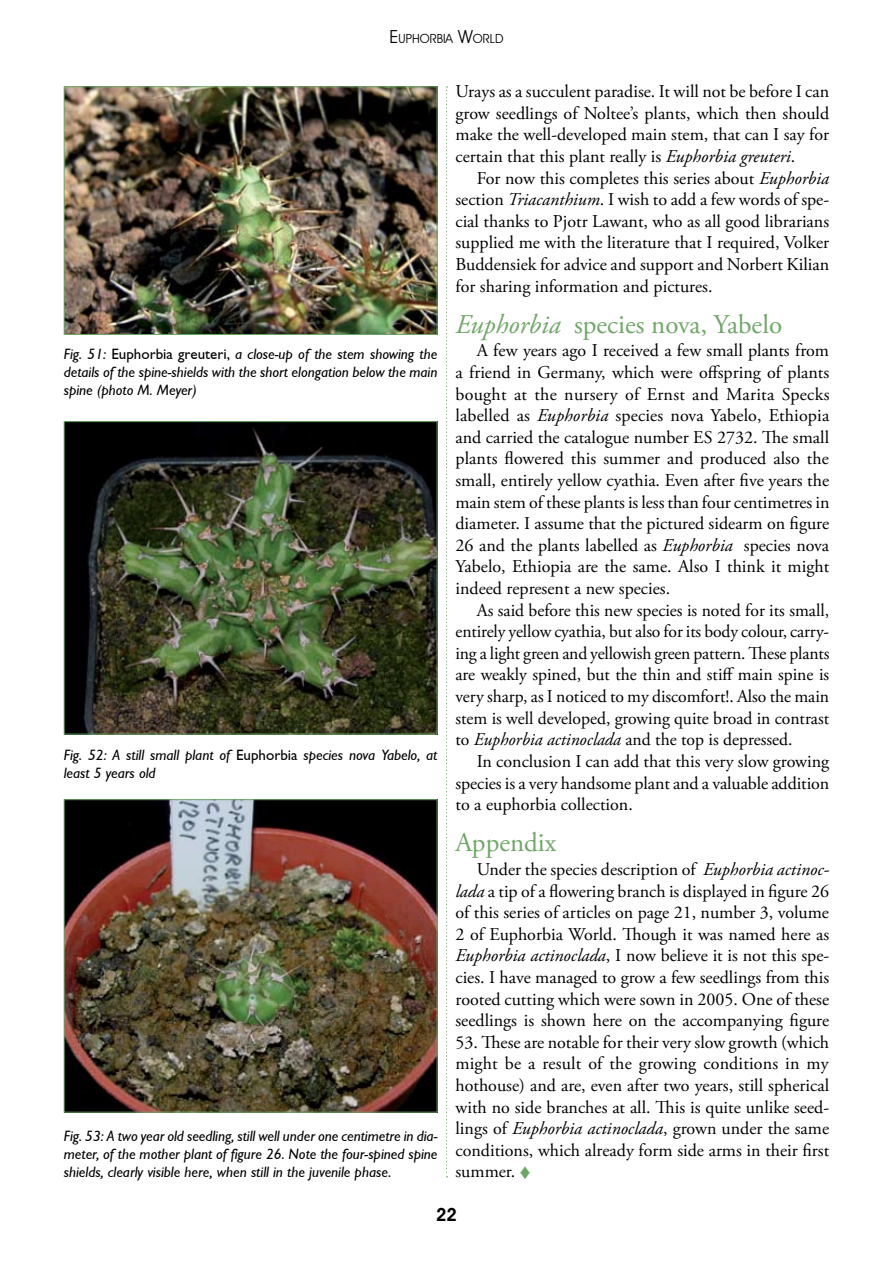
<style>
.page{position:relative;width:893px;height:1263px;background:#fff}
.page>*{position:absolute;margin:0;border:0;box-sizing:border-box;transform-origin:0 0}
.t1{font:27px "Adobe Garamond Pro";color:#6fa767}
.t2{font:18px/21.6px "Adobe Garamond Pro";color:#000;text-align:justify}
.t3{font:600 18px "Avant Garde IT Cby BT";color:#000}
.t4{font:italic 15px/18px "Gill S Si";color:#000;text-align:justify}
.t5{font:12.6px "Avant Garde IT Cby BT";color:#000}
.s1{font-size:18px}
.s2{font-style:normal}
.s3{font-style:italic}
</style>
<div class="page">
<img style="left:66px;top:801px;width:369px;height:309px">
<div style="left:64px;top:799px;width:373px;height:313px;border:1px solid #6ca665"></div>
<img style="left:66px;top:423px;width:369px;height:309px">
<div style="left:64px;top:421px;width:373px;height:313px;border:1px solid #6ca665"></div>
<img style="left:66px;top:88px;width:369px;height:245px">
<div style="left:64px;top:86px;width:373px;height:249px;border:1px solid #6ca665"></div>
<svg style="left:446px;top:86px;width:1px;height:1091px"></svg>
<p class="t5" style="left:390px;top:31px;width:115px"><span class="s1">E</span>UPHORBIA <span class="s1">W</span>ORLD</p>
<p class="t4" style="left:64px;top:345px;width:375px">Fig. 51: <span class="s2">Euphorbia greuteri,</span> a close-up of the stem showing the de-tails of the spine-shields with the short elongation below the main spine (photo M. Meyer)</p>
<p class="t4" style="left:64px;top:745px;width:375px">Fig. 52: A still small plant of <span class="s2">Euphorbia</span> species nova Yabelo, at least 5 years old</p>
<p class="t4" style="left:64px;top:1127px;width:375px">Fig. 53: A two year old seedling, still well under one centimetre in dia&shy;meter, of the mother plant of figure 26. Note the four-spined spine shields, clearly visible here, when still in the juvenile phase.</p>
<p class="t2" style="left:455px;top:81px;width:375px">Urays as a succulent paradise. It will not be before I can grow seedlings of Noltee’s plants, which then should make the well-developed main stem, that can I say for certain that this plant really is <span class="s3">Euphorbia greuteri</span>.</p>
<p class="t2" style="left:455px;top:168px;width:375px;text-indent:21px">For now this completes this series about <span class="s3">Euphorbia </span>section <span class="s3">Triacanthium</span>. I wish to add a few words of spe&shy;cial thanks to Pjotr Lawant, who as all good librarians supplied me with the literature that I required, Volker Buddensiek for advice and support and Norbert Kilian for sharing information and pictures.</p>
<h1 class="t1" style="left:455px;top:308px;width:328px"><span class="s3">Euphorbia</span> species nova, Yabelo</h1>
<p class="t2" style="left:455px;top:341px;width:375px;text-indent:21px">A few years ago I received a few small plants from a friend in Germany, which were offspring of plants bought at the nursery of Ernst and Marita Specks labelled as <span class="s3">Euphorbia</span> species nova Yabelo, Ethiopia and carried the catalogue number ES 2732. The small plants flowered this summer and produced also the small, entirely yellow cyathia. Even after five years the main stem of these plants is less than four centimetres in diameter. I assume that the pictured sidearm on figure 26 and the plants labelled as <span class="s3">Euphorbia</span> species nova Yabelo, Ethiopia are the same. Also I think it might indeed represent a new species.</p>
<p class="t2" style="left:455px;top:600px;width:375px;text-indent:21px">As said before this new species is noted for its small, entirely yellow cyathia, but also for its body colour, carry&shy;ing a light green and yellowish green pattern. These plants are weakly spined, but the thin and stiff main spine is very sharp, as I noticed to my discomfort!. Also the main stem is well developed, growing quite broad in contrast to <span class="s3">Euphorbia actinoclada</span> and the top is depressed.</p>
<p class="t2" style="left:455px;top:751px;width:375px;text-indent:21px">In conclusion I can add that this very slow growing species is a very handsome plant and a valuable addition to a euphorbia collection.</p>
<h1 class="t1" style="left:455px;top:826px;width:103px">Appendix</h1>
<p class="t2" style="left:455px;top:859px;width:375px;text-indent:21px">Under the species description of <span class="s3">Euphorbia actinoc&shy;lada</span> a tip of a flowering branch is displayed in figure 26 of this series of articles on page 21, number 3, volume 2 of Euphorbia World. Though it was named here as <span class="s3">Euphorbia actinoclada</span>, I now believe it is not this spe&shy;cies. I have managed to grow a few seedlings from this rooted cutting which were sown in 2005. One of these seedlings is shown here on the accompanying figure</p>
<p class="t2" style="left:455px;top:1032px;width:375px">53. These are notable for their very slow growth (which might be a result of the growing conditions in my hothouse) and are, even after two years, still spherical with no side branches at all. This is quite unlike seed&shy;lings of <span class="s3">Euphorbia actinoclada</span>, grown under the same conditions, which already form side arms in their first summer.</p>
<p class="t3" style="left:436px;top:1203px;width:22px">22</p>
</div>
